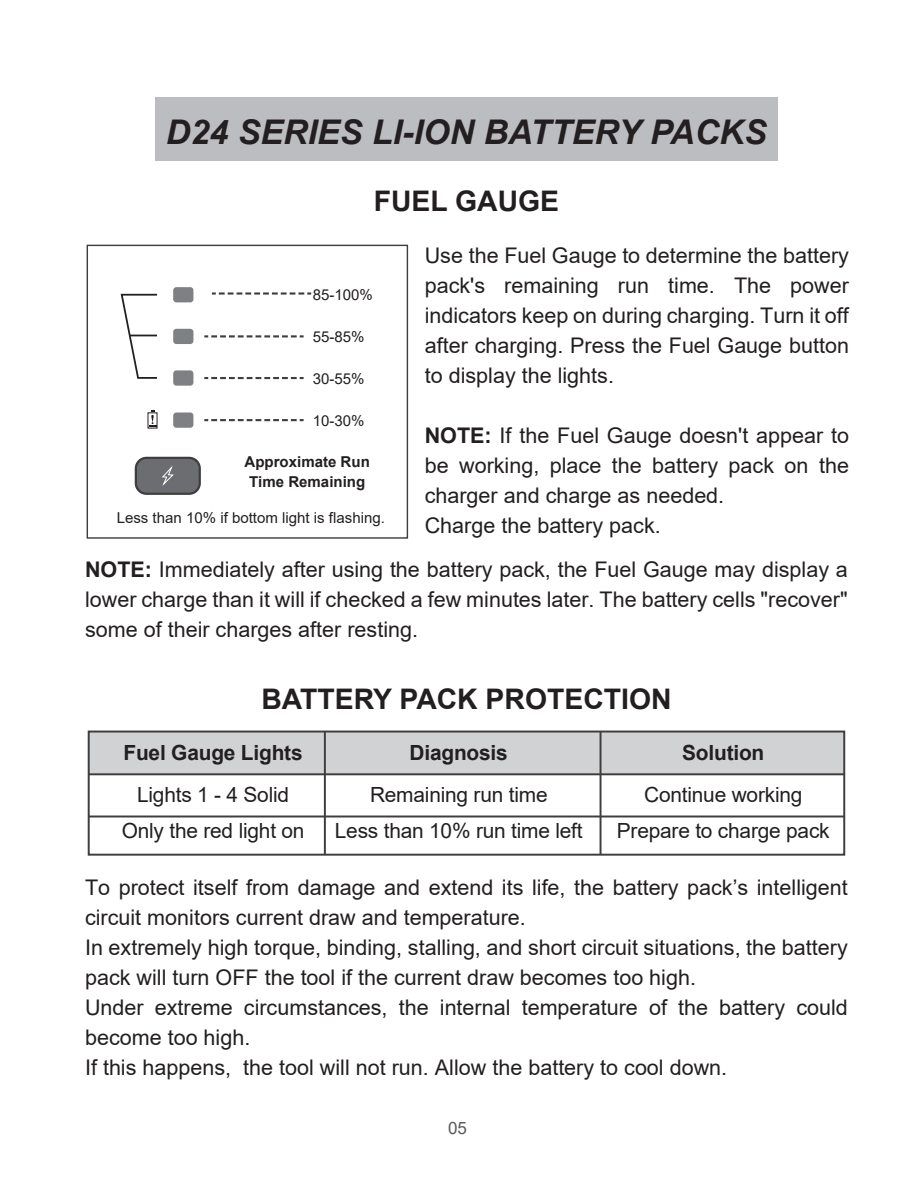
<style>
.page{position:relative;width:919px;height:1202px;background:#fff}
.page>*{position:absolute;margin:0;border:0;box-sizing:border-box;transform-origin:0 0}
.t1{font:italic 700 34px "Arial";color:#231f20}
.t2{font:700 28.4px "Arial";color:#231f20}
.t3{font:21.6px/30px "Arial";color:#231f20;text-align:justify}
.t4{font:20.8px/36.4px "Arial";letter-spacing:-.01em;color:#231f20;text-align:center}
.t5{font:700 20.8px "Arial";letter-spacing:-.01em;color:#231f20}
.t6{font:17.2px "Arial";color:#57585a}
.t7{font:15.2px "Arial";color:#231f20}
.t8{font:700 15.2px/20px "Arial";color:#231f20;text-align:center}
.s1{font-weight:700}
</style>
<div class="page">
<div style="left:155px;top:97px;width:622px;height:64px;background:#bcbdc0"></div>
<div style="left:89px;top:731px;width:755px;height:43px;background:#d1d2d4"></div>
<div style="left:88px;top:730px;width:757px;height:126px;border:2px solid #3e3e3f"></div>
<hr style="left:324px;top:731px;width:2px;height:124px;background:#3e3e3f">
<hr style="left:89px;top:773px;width:755px;height:2px;background:#3e3e3f">
<hr style="left:89px;top:815px;width:755px;height:2px;background:#3e3e3f">
<hr style="left:599px;top:731px;width:2px;height:124px;background:#3e3e3f">
<svg style="left:213px;top:292px;width:97px;height:3px"></svg>
<div style="left:173px;top:412px;width:20px;height:16px;background:#7e8083;border-radius:3px"></div>
<div style="left:173px;top:370px;width:20px;height:16px;background:#7e8083;border-radius:3px"></div>
<div style="left:173px;top:329px;width:20px;height:15px;background:#7e8083;border-radius:3px"></div>
<div style="left:173px;top:287px;width:20px;height:15px;background:#7e8083;border-radius:3px"></div>
<div style="left:148px;top:413px;width:9px;height:15px;border:1px solid #231f20"></div>
<svg style="left:149px;top:411px;width:7px;height:16px"></svg>
<svg style="left:120px;top:293px;width:38px;height:86px"></svg>
<svg style="left:135px;top:457px;width:66px;height:38px;background:#6e6f71"></svg>
<svg style="left:205px;top:335px;width:97px;height:2px"></svg>
<svg style="left:205px;top:377px;width:97px;height:2px"></svg>
<svg style="left:205px;top:419px;width:97px;height:2px"></svg>
<div style="left:87px;top:245px;width:321px;height:294px;border:1px solid #3e3e3f"></div>
<h1 class="t1" style="left:166px;top:109px;width:602px">D24 SERIES LI-ION BATTERY PACKS</h1>
<h2 class="t2" style="left:374px;top:181px;width:187px">FUEL GAUGE</h2>
<p class="t7" style="left:313px;top:284px;width:62px">85-100%</p>
<p class="t7" style="left:313px;top:326px;width:53px">55-85%</p>
<p class="t7" style="left:313px;top:368px;width:53px">30-55%</p>
<p class="t7" style="left:313px;top:410px;width:53px">10-30%</p>
<p class="t8" style="left:244px;top:452px;width:127px">Approximate Run<br>Time Remaining</p>
<p class="t7" style="left:117px;top:507px;width:270px">Less than 10% if bottom light is flashing.</p>
<p class="t3" style="left:424px;top:241px;width:426px">Use the Fuel Gauge to determine the battery pack's remaining run time. The power indicators keep on during charging. Turn it off after charging. Press the Fuel Gauge button to display the lights.</p>
<p class="t3" style="left:424px;top:421px;width:426px;text-align:left"><span class="s1">NOTE:</span> If the Fuel Gauge doesn't appear to be working, place the battery pack on the charger and charge as needed.<br>Charge the battery pack.</p>
<p class="t3" style="left:85px;top:554px;width:764px"><span class="s1">NOTE:</span> Immediately after using the battery pack, the Fuel Gauge may display a lower charge than it will if checked a few minutes later. The battery cells "recover" some of their charges after resting.</p>
<h2 class="t2" style="left:261px;top:678px;width:411px">BATTERY PACK PROTECTION</h2>
<p class="t5" style="left:123px;top:738px;width:181px">Fuel Gauge Lights</p>
<p class="t5" style="left:409px;top:738px;width:100px">Diagnosis</p>
<p class="t5" style="left:682px;top:738px;width:84px">Solution</p>
<p class="t4" style="left:617px;top:776px;width:214px">Continue working<br>Prepare to charge pack</p>
<p class="t4" style="left:122px;top:776px;width:184px">Lights 1 - 4 Solid<br>Only the red light on</p>
<p class="t4" style="left:335px;top:776px;width:249px">Remaining run time<br>Less than 10% run time left</p>
<p class="t3" style="left:85px;top:872px;width:764px;text-align:left">To protect itself from damage and extend its life, the battery pack’s intelligent circuit monitors current draw and temperature.<br>In extremely high torque, binding, stalling, and short circuit situations, the battery pack will turn OFF the tool if the current draw becomes too high.<br>Under extreme circumstances, the internal temperature of the battery could become too high.<br>If this happens, the tool will not run. Allow the battery to cool down.</p>
<p class="t6" style="left:448px;top:1116px;width:20px">05</p>
</div>
